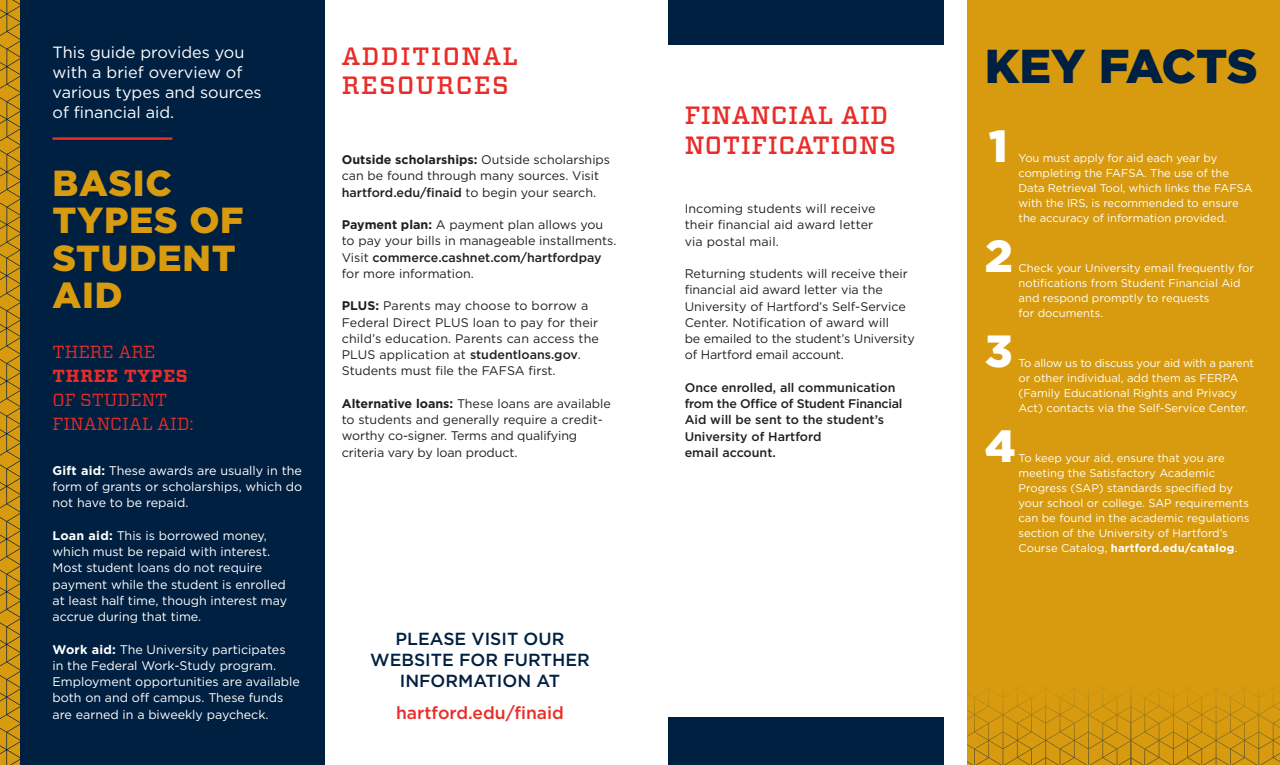
<style>
.page{position:relative;width:1280px;height:765px;background:#fff}
.page>*{position:absolute;margin:0;border:0;box-sizing:border-box;transform-origin:0 0}
.t1{font:900 47.5px "Gotham";letter-spacing:-.01em;color:#002041}
.t2{font:900 45px "Gotham";color:#fff}
.t3{font:900 36.25px/37.5px "Gotham";letter-spacing:.02em;color:#d89b0f}
.t4{font:500 25px/30px "Vitesse";letter-spacing:.02em;color:#ea2c28}
.t5{font:500 25px "Vitesse";letter-spacing:.06em;color:#ea2c28}
.t6{font:500 17.5px/21px "Gotham";color:#002041;text-align:center}
.t7{font:17.5px/23.8px "Vitesse";color:#ea2c28}
.t8{font:500 17.5px "Gotham";color:#ea2c28}
.t9{font:16.25px/20px "Gotham";color:#fff}
.t10{font:12.5px/16.2px "Gotham";color:#231f20}
.t11{font:12.5px/16.2px "Gotham";color:#fff}
.t12{font:500 12.5px/16.2px "Gotham";color:#231f20}
.t13{font:11.25px/15px "Gotham";color:#fff}
.s1{font-weight:700}
.s2{font-weight:500}
</style>
<div class="page">
<div style="left:0;top:0;width:324px;height:765px;background:#002041"></div>
<svg style="left:0;top:0;width:19px;height:765px;background:#c28e13"></svg>
<div style="left:667px;top:0;width:276px;height:45px;background:#002041"></div>
<div style="left:966px;top:0;width:313px;height:765px;background:#d89b0f"></div>
<svg style="left:966px;top:663px;width:313px;height:102px"></svg>
<hr style="left:52px;top:137px;width:120px;height:3px;background:#ea2c28">
<div style="left:667px;top:717px;width:276px;height:48px;background:#002041"></div>
<p class="t9" style="left:52px;top:42px;width:211px">This guide provides you with a brief overview of various types and sources of financial aid.</p>
<p class="t3" style="left:52px;top:164px;width:193px">BASIC<br>TYPES OF<br>STUDENT<br>AID</p>
<p class="t7" style="left:52px;top:340px;width:142px">THERE ARE<br><span class="s1">THREE TYPES<br></span>OF STUDENT<br>FINANCIAL AID:</p>
<p class="t11" style="left:52px;top:462px;width:251px;text-align:justify"><span class="s1">Gift aid:</span> These awards are usually in the form of grants or scholarships, which do not have to be repaid.</p>
<p class="t11" style="left:52px;top:527px;width:236px"><span class="s1">Loan aid:</span> This is borrowed money, which must be repaid with interest.<br>Most student loans do not require payment while the student is enrolled at least half time, though interest may accrue during that time.</p>
<p class="t11" style="left:52px;top:641px;width:249px"><span class="s1">Work aid:</span> The University participates<br>in the Federal Work-Study program.<br>Employment opportunities are available both on and off campus. These funds are earned in a biweekly paycheck.</p>
<p class="t5" style="left:342px;top:40px;width:178px">ADDITIONAL</p>
<p class="t5" style="left:342px;top:68px;width:168px">RESOURCES</p>
<p class="t10" style="left:342px;top:151px;width:270px"><span class="s1">Outside scholarships:</span> Outside scholarships can be found through many sources. Visit <span class="s2">hartford.edu/finaid</span> to begin your search.</p>
<p class="t10" style="left:342px;top:216px;width:276px"><span class="s1">Payment plan:</span> A payment plan allows you to pay your bills in manageable installments.<br>Visit <span class="s2">commerce.cashnet.com/hartfordpay </span>for more information.</p>
<p class="t10" style="left:342px;top:297px;width:259px"><span class="s1">PLUS:</span> Parents may choose to borrow a Federal Direct PLUS loan to pay for their child’s education. Parents can access the PLUS application at <span class="s2">studentloans.gov</span>.<br>Students must file the FAFSA first.</p>
<p class="t10" style="left:342px;top:395px;width:271px"><span class="s1">Alternative loans:</span> These loans are available to students and generally require a credit-</p>
<p class="t10" style="left:342px;top:427px;width:237px">worthy co-signer. Terms and qualifying criteria vary by loan product.</p>
<p class="t6" style="left:370px;top:628px;width:221px">PLEASE VISIT OUR<br>WEBSITE FOR FURTHER</p>
<p class="t6" style="left:400px;top:670px;width:162px">INFORMATION AT</p>
<p class="t8" style="left:396px;top:702px;width:169px">hartford.edu/finaid</p>
<p class="t4" style="left:684px;top:100px;width:213px">FINANCIAL AID<br>NOTIFICATIONS</p>
<p class="t10" style="left:684px;top:200px;width:192px">Incoming students will receive their financial aid award letter via postal mail.</p>
<p class="t10" style="left:684px;top:265px;width:231px">Returning students will receive their financial aid award letter via the University of Hartford’s Self-Service Center. Notification of award will<br>be emailed to the student’s University of Hartford email account.</p>
<p class="t12" style="left:684px;top:379px;width:219px">Once enrolled, all communication from the Office of Student Financial<br>Aid will be sent to the student’s<br>University of Hartford<br>email account.</p>
<p class="t1" style="left:984px;top:33px;width:274px">KEY FACTS</p>
<p class="t2" style="left:988px;top:116px;width:20px">1</p>
<p class="t13" style="left:1018px;top:151px;width:235px">You must apply for aid each year by completing the FAFSA. The use of the Data Retrieval Tool, which links the FAFSA with the IRS, is recommended to ensure the accuracy of information provided.</p>
<p class="t2" style="left:984px;top:226px;width:30px">2</p>
<p class="t13" style="left:1018px;top:261px;width:237px">Check your University email frequently for notifications from Student Financial Aid and respond promptly to requests<br>for documents.</p>
<p class="t2" style="left:984px;top:321px;width:29px">3</p>
<p class="t13" style="left:1018px;top:356px;width:237px">To allow us to discuss your aid with a parent or other individual, add them as FERPA (Family Educational Rights and Privacy Act) contacts via the Self-Service Center.</p>
<p class="t2" style="left:984px;top:416px;width:33px">4</p>
<p class="t13" style="left:1018px;top:451px;width:232px">To keep your aid, ensure that you are meeting the Satisfactory Academic Progress (SAP) standards specified by your school or college. SAP requirements can be found in the academic regulations section of the University of Hartford’s Course Catalog, <span class="s1">hartford.edu/catalog</span>.</p>
</div>
